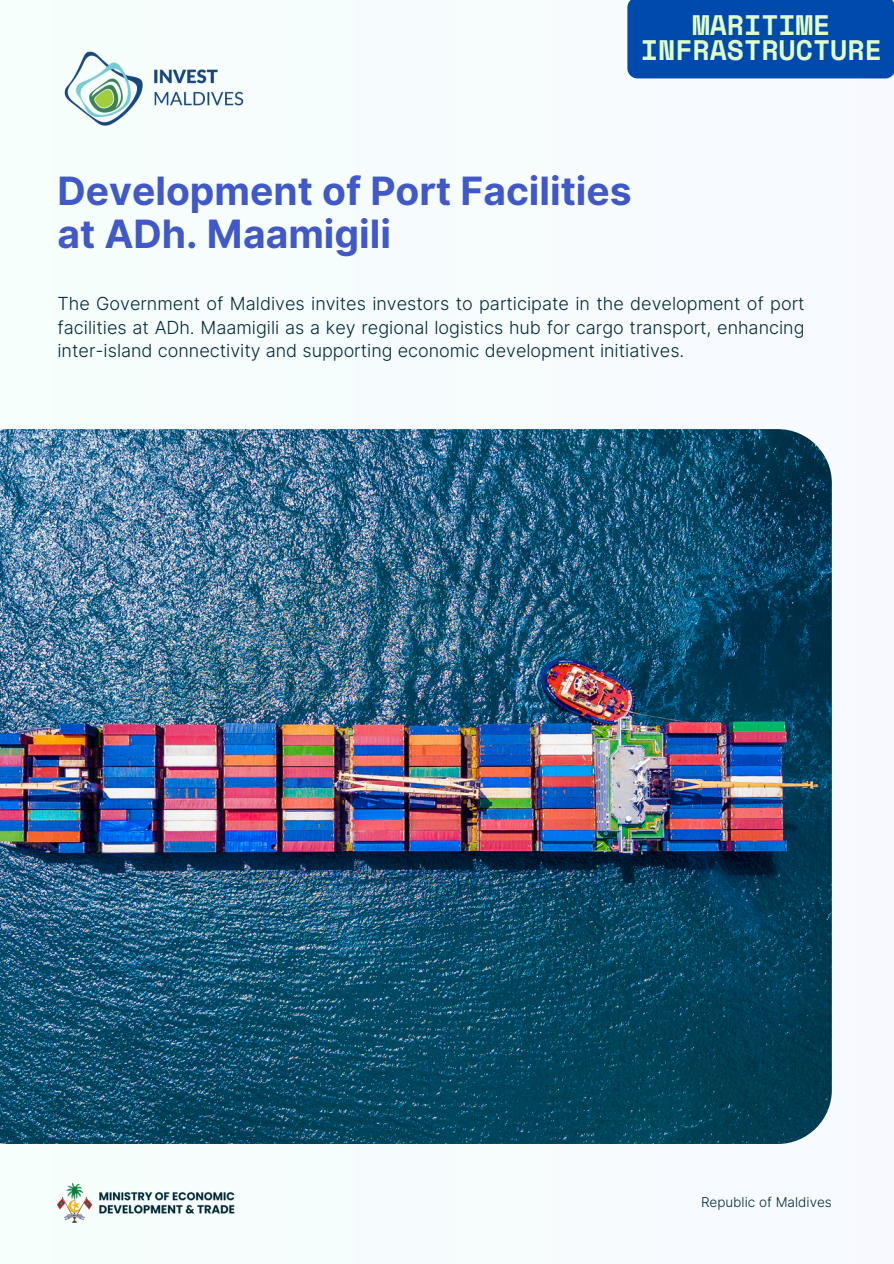
<style>
.page{position:relative;width:894px;height:1264px;background:#fff}
.page>*{position:absolute;margin:0;border:0;box-sizing:border-box;transform-origin:0 0}
.t1{font:700 39px/42.8px "Inter";color:#4058c8}
.t2{font:700 28.05px/26px "Space Mono";color:#e0feca;text-align:center}
.t3{font:300 18px/23.7px "Inter";color:#042b39;text-align:justify}
.t4{font:300 13.5px "Inter";color:#042b39}
</style>
<div class="page">
<div style="left:0;top:0;width:893px;height:1263px;background:#f7fcfd"></div>
<img style="left:0;top:429px;width:831px;height:714px">
<img style="left:64px;top:51px;width:180px;height:75px">
<img style="left:57px;top:1183px;width:177px;height:39px">
<div style="left:627px;top:0;width:266px;height:78px;background:#004aad"></div>
<p class="t2" style="left:640px;top:11px;width:242px">MARITIME<br>INFRASTRUCTURE</p>
<h1 class="t1" style="left:57px;top:169px;width:575px">Development of Port Facilities at ADh. Maamigili</h1>
<p class="t3" style="left:57px;top:292px;width:748px">The Government of Maldives invites investors to participate in the development of port facilities at ADh. Maamigili as a key regional logistics hub for cargo transport, enhancing inter-island connectivity and supporting economic development initiatives.</p>
<h3 class="t4" style="left:700px;top:1194px;width:132px">Republic of Maldives</h3>
</div>
